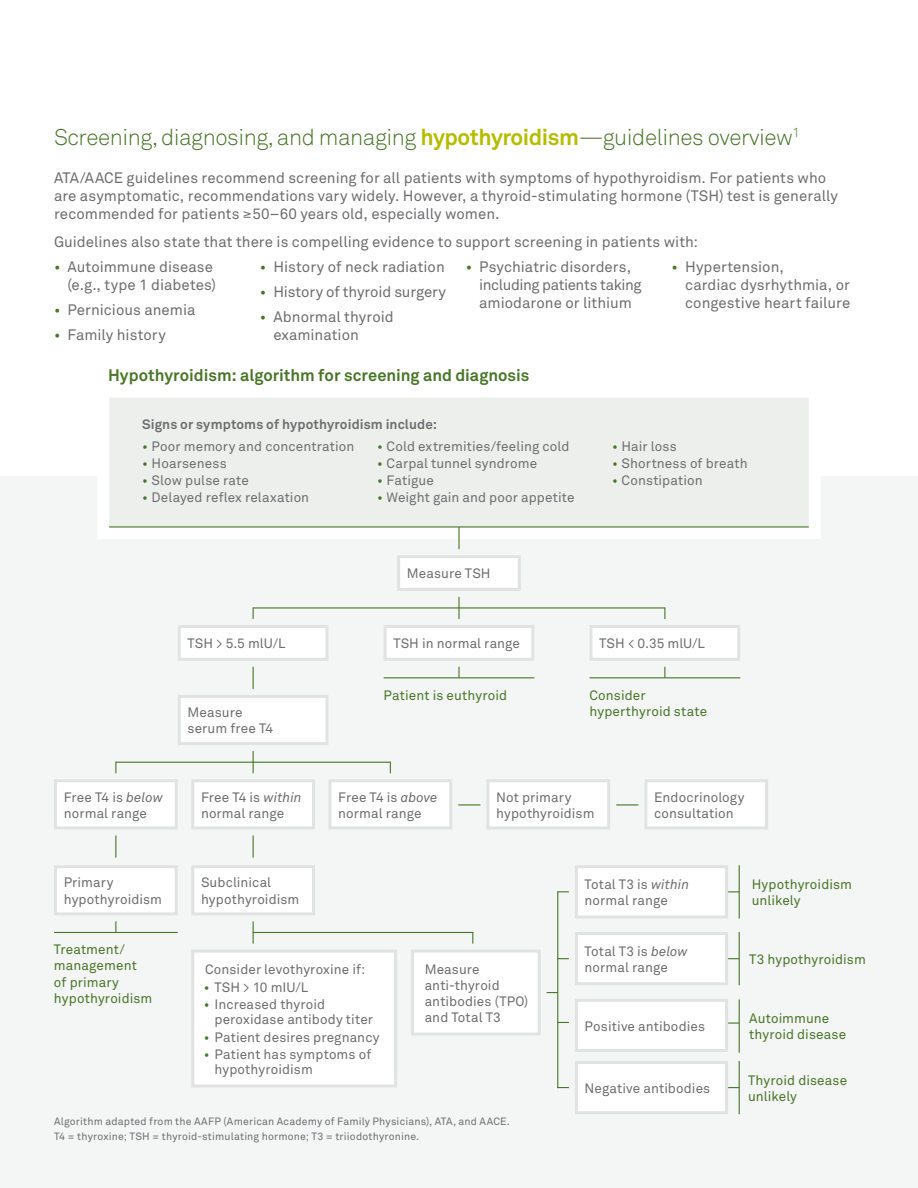
<style>
.page{position:relative;width:918px;height:1188px;background:#fff}
.page>*{position:absolute;margin:0;border:0;box-sizing:border-box;transform-origin:0 0}
.t1{font:300 22.5px "Akkurat Pro";letter-spacing:-.02em;color:#4a7628}
.t2{font:700 16.5px "Akkurat Pro";color:#4a7628}
.t3{font:15px/18px "Akkurat Pro";color:#6d6e71}
.t4{font:13.5px/16.2px "Akkurat Pro";letter-spacing:.005em;color:#6d6e71}
.t5{font:13.5px/16.2px "Akkurat Pro";letter-spacing:.005em;color:#4a7628}
.t6{font:700 13.5px "Akkurat Pro";letter-spacing:.01em;color:#6d6e71}
.t7{font:10.5px/15.5px "Akkurat Pro";letter-spacing:.015em;color:#6d6e71}
.s1{font-weight:700;color:#b6bd00}
.s2{color:#4a7628}
.s3{font-style:italic}
</style>
<div class="page">
<div style="left:0;top:476px;width:918px;height:712px;background:#f4f5f5"></div>
<svg style="left:98px;top:398px;width:722px;height:140px"></svg>
<div style="left:399px;top:557px;width:120px;height:32px;background:#fff"></div>
<div style="left:397px;top:555px;width:124px;height:36px;border:3px solid #e1e2e2"></div>
<div style="left:385px;top:627px;width:148px;height:32px;background:#fff"></div>
<div style="left:384px;top:625px;width:150px;height:36px;border:3px solid #e1e2e2"></div>
<div style="left:591px;top:627px;width:148px;height:32px;background:#fff"></div>
<div style="left:590px;top:625px;width:150px;height:36px;border:3px solid #e1e2e2"></div>
<div style="left:179px;top:627px;width:148px;height:32px;background:#fff"></div>
<div style="left:178px;top:625px;width:150px;height:36px;border:3px solid #e1e2e2"></div>
<div style="left:179px;top:696px;width:148px;height:48px;background:#fff"></div>
<div style="left:178px;top:695px;width:150px;height:50px;border:3px solid #e1e2e2"></div>
<div style="left:56px;top:781px;width:120px;height:47px;background:#fff"></div>
<div style="left:54px;top:779px;width:124px;height:50px;border:3px solid #e1e2e2"></div>
<div style="left:56px;top:867px;width:120px;height:47px;background:#fff"></div>
<div style="left:54px;top:865px;width:124px;height:50px;border:3px solid #e1e2e2"></div>
<div style="left:193px;top:781px;width:121px;height:47px;background:#fff"></div>
<div style="left:191px;top:779px;width:124px;height:50px;border:3px solid #e1e2e2"></div>
<div style="left:193px;top:867px;width:121px;height:47px;background:#fff"></div>
<div style="left:191px;top:865px;width:124px;height:50px;border:3px solid #e1e2e2"></div>
<div style="left:193px;top:951px;width:203px;height:135px;background:#fff"></div>
<div style="left:191px;top:950px;width:206px;height:137px;border:3px solid #e1e2e2"></div>
<div style="left:412px;top:951px;width:127px;height:83px;background:#fff"></div>
<div style="left:411px;top:950px;width:130px;height:86px;border:3px solid #e1e2e2"></div>
<div style="left:330px;top:781px;width:121px;height:47px;background:#fff"></div>
<div style="left:328px;top:779px;width:124px;height:50px;border:3px solid #e1e2e2"></div>
<div style="left:576px;top:867px;width:151px;height:50px;background:#fff"></div>
<div style="left:575px;top:865px;width:153px;height:53px;border:3px solid #e1e2e2"></div>
<div style="left:576px;top:934px;width:151px;height:50px;background:#fff"></div>
<div style="left:575px;top:932px;width:153px;height:53px;border:3px solid #e1e2e2"></div>
<div style="left:576px;top:1000px;width:151px;height:51px;background:#fff"></div>
<div style="left:575px;top:999px;width:153px;height:53px;border:3px solid #e1e2e2"></div>
<div style="left:576px;top:1062px;width:151px;height:51px;background:#fff"></div>
<div style="left:575px;top:1061px;width:153px;height:53px;border:3px solid #e1e2e2"></div>
<div style="left:488px;top:781px;width:121px;height:47px;background:#fff"></div>
<div style="left:486px;top:779px;width:124px;height:50px;border:3px solid #e1e2e2"></div>
<div style="left:646px;top:781px;width:121px;height:47px;background:#fff"></div>
<div style="left:644px;top:779px;width:124px;height:50px;border:3px solid #e1e2e2"></div>
<hr style="left:458px;top:527px;width:2px;height:22px;background:#4a7628">
<svg style="left:253px;top:667px;width:1px;height:22px"></svg>
<svg style="left:253px;top:835px;width:1px;height:23px"></svg>
<hr style="left:458px;top:804px;width:22px;height:2px;background:#4a7628">
<hr style="left:616px;top:804px;width:22px;height:2px;background:#4a7628">
<svg style="left:115px;top:835px;width:1px;height:23px"></svg>
<svg style="left:557px;top:891px;width:12px;height:1px"></svg>
<svg style="left:458px;top:597px;width:2px;height:22px"></svg>
<svg style="left:253px;top:751px;width:1px;height:22px"></svg>
<svg style="left:253px;top:921px;width:1px;height:23px"></svg>
<svg style="left:458px;top:667px;width:2px;height:10px"></svg>
<hr style="left:109px;top:526px;width:700px;height:2px;background:#4a7628">
<hr style="left:253px;top:607px;width:412px;height:2px;background:#4a7628">
<hr style="left:116px;top:762px;width:274px;height:1px;background:#4a7628">
<hr style="left:557px;top:892px;width:1px;height:196px;background:#4a7628">
<hr style="left:253px;top:932px;width:220px;height:1px;background:#4a7628">
<hr style="left:384px;top:677px;width:150px;height:1px;background:#4a7628">
<hr style="left:54px;top:932px;width:124px;height:1px;background:#4a7628">
<hr style="left:739px;top:865px;width:1px;height:53px;background:#4a7628">
<hr style="left:739px;top:932px;width:1px;height:53px;background:#4a7628">
<hr style="left:739px;top:999px;width:1px;height:54px;background:#4a7628">
<hr style="left:739px;top:1061px;width:1px;height:53px;background:#4a7628">
<hr style="left:590px;top:677px;width:150px;height:1px;background:#4a7628">
<h1 class="t1" style="left:54px;top:124px;width:748px">Screening, diagnosing, and managing <span class="s1">hypothyroidism</span>—guidelines overview<sup>1</sup></h1>
<p class="t3" style="left:54px;top:169px;width:785px">ATA/AACE guidelines recommend screening for all patients with symptoms of hypothyroidism. For patients who are asymptomatic, recommendations vary widely. However, a thyroid-stimulating hormone (TSH) test is generally recommended for patients ≥50–60 years old, especially women.</p>
<p class="t3" style="left:54px;top:233px;width:646px">Guidelines also state that there is compelling evidence to support screening in patients with:</p>
<p class="t3" style="left:54px;top:258px;width:164px;text-align:right"><span class="s2">•</span> Autoimmune disease (e.g., type 1 diabetes)</p>
<p class="t3" style="left:54px;top:301px;width:143px"><span class="s2">•</span> Pernicious anemia</p>
<p class="t3" style="left:54px;top:325px;width:113px"><span class="s2">•</span> Family history</p>
<p class="t3" style="left:260px;top:258px;width:186px"><span class="s2">•</span> History of neck radiation</p>
<p class="t3" style="left:260px;top:283px;width:188px"><span class="s2">•</span> History of thyroid surgery</p>
<p class="t3" style="left:273px;top:307px;width:122px;text-indent:-13px"><span class="s2">•</span> Abnormal thyroid examination</p>
<p class="t3" style="left:479px;top:258px;width:164px;text-indent:-14px"><span class="s2">•</span> Psychiatric disorders, including patients taking amiodarone or lithium</p>
<p class="t3" style="left:685px;top:258px;width:167px;text-indent:-14px"><span class="s2">•</span> Hypertension,<br>cardiac dysrhythmia, or congestive heart failure</p>
<p class="t2" style="left:108px;top:365px;width:423px">Hypothyroidism: algorithm for screening and diagnosis</p>
<p class="t6" style="left:142px;top:416px;width:296px">Signs or symptoms of hypothyroidism include:</p>
<p class="t4" style="left:142px;top:438px;width:214px"><span class="s2">•</span> Poor memory and concentration</p>
<p class="t4" style="left:142px;top:455px;width:86px"><span class="s2">•</span> Hoarseness</p>
<p class="t4" style="left:142px;top:472px;width:108px"><span class="s2">•</span> Slow pulse rate</p>
<p class="t4" style="left:142px;top:490px;width:169px"><span class="s2">•</span> Delayed reflex relaxation</p>
<p class="t4" style="left:377px;top:438px;width:194px"><span class="s2">•</span> Cold extremities/feeling cold</p>
<p class="t4" style="left:377px;top:455px;width:162px"><span class="s2">•</span> Carpal tunnel syndrome</p>
<p class="t4" style="left:377px;top:472px;width:58px"><span class="s2">•</span> Fatigue</p>
<p class="t4" style="left:377px;top:490px;width:199px"><span class="s2">•</span> Weight gain and poor appetite</p>
<p class="t4" style="left:407px;top:566px;width:85px">Measure TSH</p>
<p class="t4" style="left:612px;top:438px;width:66px"><span class="s2">•</span> Hair loss</p>
<p class="t4" style="left:612px;top:455px;width:137px"><span class="s2">•</span> Shortness of breath</p>
<p class="t4" style="left:612px;top:472px;width:92px"><span class="s2">•</span> Constipation</p>
<p class="t4" style="left:188px;top:635px;width:100px">TSH &gt; 5.5 mlU/L</p>
<p class="t4" style="left:393px;top:635px;width:128px">TSH in normal range</p>
<p class="t4" style="left:599px;top:635px;width:107px">TSH &lt; 0.35 mlU/L</p>
<p class="t4" style="left:64px;top:789px;width:101px">Free T4 is <span class="s3">below </span>normal range</p>
<p class="t4" style="left:64px;top:875px;width:100px">Primary hypothyroidism</p>
<p class="t5" style="left:54px;top:941px;width:100px">Treatment/ management of primary hypothyroidism</p>
<p class="t4" style="left:188px;top:704px;width:87px">Measure serum free T4</p>
<p class="t4" style="left:201px;top:789px;width:102px">Free T4 is <span class="s3">within </span>normal range</p>
<p class="t5" style="left:384px;top:687px;width:125px">Patient is euthyroid</p>
<p class="t5" style="left:590px;top:687px;width:119px">Consider hyperthyroid state</p>
<p class="t4" style="left:338px;top:789px;width:101px">Free T4 is <span class="s3">above </span>normal range</p>
<p class="t4" style="left:496px;top:789px;width:100px">Not primary hypothyroidism</p>
<p class="t4" style="left:654px;top:789px;width:92px">Endocrinology consultation</p>
<p class="t4" style="left:201px;top:875px;width:100px">Subclinical hypothyroidism</p>
<p class="t4" style="left:205px;top:961px;width:162px">Consider levothyroxine if:</p>
<p class="t4" style="left:204px;top:980px;width:106px"><span class="s2">•</span> TSH &gt; 10 mIU/L</p>
<p class="t4" style="left:214px;top:997px;width:160px;line-height:15px;text-indent:-11px"><span class="s2">•</span> Increased thyroid peroxidase antibody titer</p>
<p class="t4" style="left:204px;top:1029px;width:177px"><span class="s2">•</span> Patient desires pregnancy</p>
<p class="t4" style="left:214px;top:1047px;width:158px;line-height:15px;text-indent:-11px"><span class="s2">•</span> Patient has symptoms of hypothyroidism</p>
<p class="t4" style="left:425px;top:961px;width:105px">Measure anti-thyroid antibodies (TPO) and Total T3</p>
<p class="t4" style="left:585px;top:876px;width:106px">Total T3 is <span class="s3">within </span>normal range</p>
<p class="t4" style="left:585px;top:943px;width:105px">Total T3 is <span class="s3">below </span>normal range</p>
<p class="t4" style="left:585px;top:1018px;width:122px">Positive antibodies</p>
<p class="t4" style="left:585px;top:1080px;width:127px">Negative antibodies</p>
<p class="t5" style="left:752px;top:876px;width:102px">Hypothyroidism unlikely</p>
<p class="t5" style="left:749px;top:951px;width:118px">T3 hypothyroidism</p>
<p class="t5" style="left:749px;top:1010px;width:98px">Autoimmune thyroid disease</p>
<p class="t5" style="left:748px;top:1072px;width:101px">Thyroid disease unlikely</p>
<p class="t7" style="left:54px;top:1113px;width:458px">Algorithm adapted from the AAFP (American Academy of Family Physicians), ATA, and AACE.<br>T4 = thyroxine; TSH = thyroid-stimulating hormone; T3 = triiodothyronine.</p>
</div>
